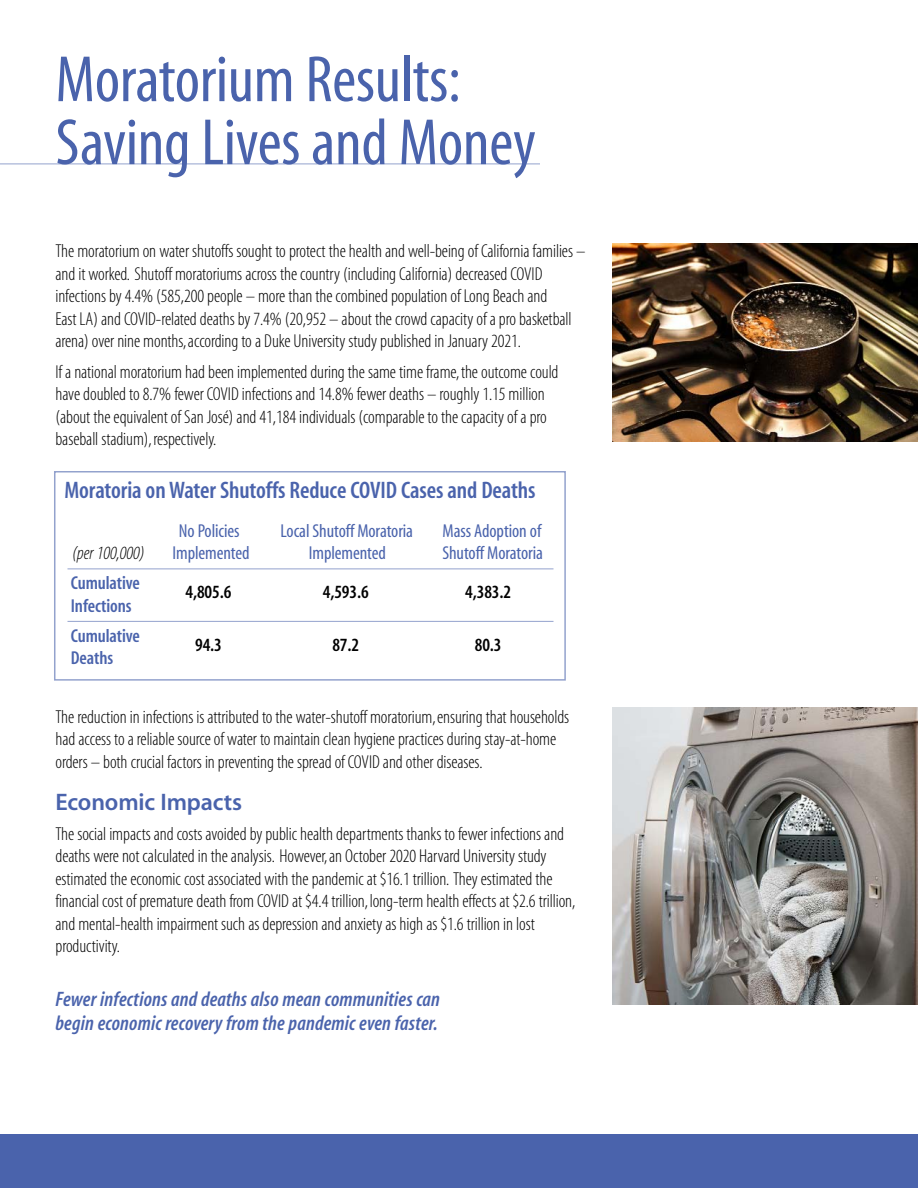
<style>
.page{position:relative;width:918px;height:1188px;background:#fff}
.page>*{position:absolute;margin:0;border:0;box-sizing:border-box;transform-origin:0 0}
.t1{font:66px/63px "Myriad MM 400 300";letter-spacing:-.005em;color:#4a63ac}
.t2{font:24px "Myriad MM 565 300";letter-spacing:-.005em;color:#4a63ac}
.t3{font:24px "Myriad MM 565 600";letter-spacing:-.005em;color:#4a63ac}
.t4{font:21px/24px "Myriad MM It 565 300";letter-spacing:.01em;color:#4a63ac}
.t5{font:18.75px/22.5px "Myriad MM 215 300";letter-spacing:-.005em;color:#000}
.t6{font:18.75px "Myriad MM 400 300";letter-spacing:-.005em;color:#4a63ac}
.t7{font:18.75px/30px "Myriad MM 565 300";letter-spacing:-.005em;color:#4a63ac}
.t8{font:18.75px "Myriad MM 565 300";letter-spacing:-.005em;color:#000}
.t9{font:18.75px "Myriad MM It 215 300";letter-spacing:-.005em;color:#000}
</style>
<div class="page">
<img style="left:612px;top:708px;width:306px;height:297px">
<div style="left:0;top:1134px;width:918px;height:54px;background:#4a63ac"></div>
<div style="left:54px;top:471px;width:512px;height:210px;border:2px solid #93a2cd"></div>
<hr style="left:0;top:164px;width:540px;height:1px;background:#93a2cd">
<img style="left:612px;top:243px;width:306px;height:199px">
<hr style="left:68px;top:569px;width:486px;height:1px;background:#93a2cd">
<hr style="left:68px;top:621px;width:486px;height:1px;background:#93a2cd">
<h1 class="t1" style="left:56px;top:54px;width:482px">Moratorium Results:<br>Saving Lives and Money</h1>
<p class="t5" style="left:55px;top:242px;width:532px">The moratorium on water shutoffs sought to protect the health and well-being of California families – and it worked. Shutoff moratoriums across the country (including California) decreased COVID infections by 4.4% (585,200 people – more than the combined population of Long Beach and<br>East LA) and COVID-related deaths by 7.4% (20,952 – about the crowd capacity of a pro basketball arena) over nine months,according to a Duke University study published in January 2021.</p>
<p class="t5" style="left:55px;top:362px;width:505px">If a national moratorium had been implemented during the same time frame,the outcome could have doubled to 8.7% fewer COVID infections and 14.8% fewer deaths – roughly 1.15 million (about the equivalent of San José) and 41,184 individuals (comparable to the capacity of a pro baseball stadium),respectively.</p>
<p class="t2" style="left:64px;top:481px;width:473px">Moratoria on Water Shutoffs Reduce COVID Cases and Deaths</p>
<p class="t6" style="left:179px;top:523px;width:62px">No Policies</p>
<p class="t6" style="left:280px;top:523px;width:134px">Local Shutoff Moratoria</p>
<p class="t6" style="left:443px;top:523px;width:100px">Mass Adoption of</p>
<p class="t9" style="left:73px;top:546px;width:73px">(per 100,000)</p>
<p class="t6" style="left:172px;top:546px;width:79px">Implemented</p>
<p class="t6" style="left:309px;top:546px;width:79px">Implemented</p>
<p class="t6" style="left:442px;top:546px;width:102px">Shutoff Moratoria</p>
<p class="t7" style="left:71px;top:570px;width:71px">Cumulative</p>
<p class="t8" style="left:186px;top:585px;width:47px">4,805.6</p>
<p class="t8" style="left:323px;top:585px;width:47px">4,593.6</p>
<p class="t8" style="left:465px;top:585px;width:47px">4,383.2</p>
<p class="t7" style="left:71px;top:592px;width:71px">Infections<br>Cumulative</p>
<p class="t8" style="left:195px;top:638px;width:28px">94.3</p>
<p class="t8" style="left:332px;top:638px;width:28px">87.2</p>
<p class="t8" style="left:475px;top:638px;width:28px">80.3</p>
<p class="t7" style="left:71px;top:645px;width:44px">Deaths</p>
<p class="t5" style="left:56px;top:707px;width:515px">The reduction in infections is attributed to the water-shutoff moratorium,ensuring that households had access to a reliable source of water to maintain clean hygiene practices during stay-at-home orders – both crucial factors in preventing the spread of COVID and other diseases.</p>
<p class="t3" style="left:56px;top:793px;width:188px">Economic Impacts</p>
<p class="t5" style="left:56px;top:824px;width:521px">The social impacts and costs avoided by public health departments thanks to fewer infections and deaths were not calculated in the analysis. However,an October 2020 Harvard University study estimated the economic cost associated with the pandemic at $16.1 trillion. They estimated the financial cost of premature death from COVID at $4.4 trillion,long-term health effects at $2.6 trillion, and mental-health impairment such as depression and anxiety as high as $1.6 trillion in lost productivity.</p>
<p class="t4" style="left:56px;top:989px;width:386px">Fewer infections and deaths also mean communities can begin economic recovery from the pandemic even faster.</p>
</div>
